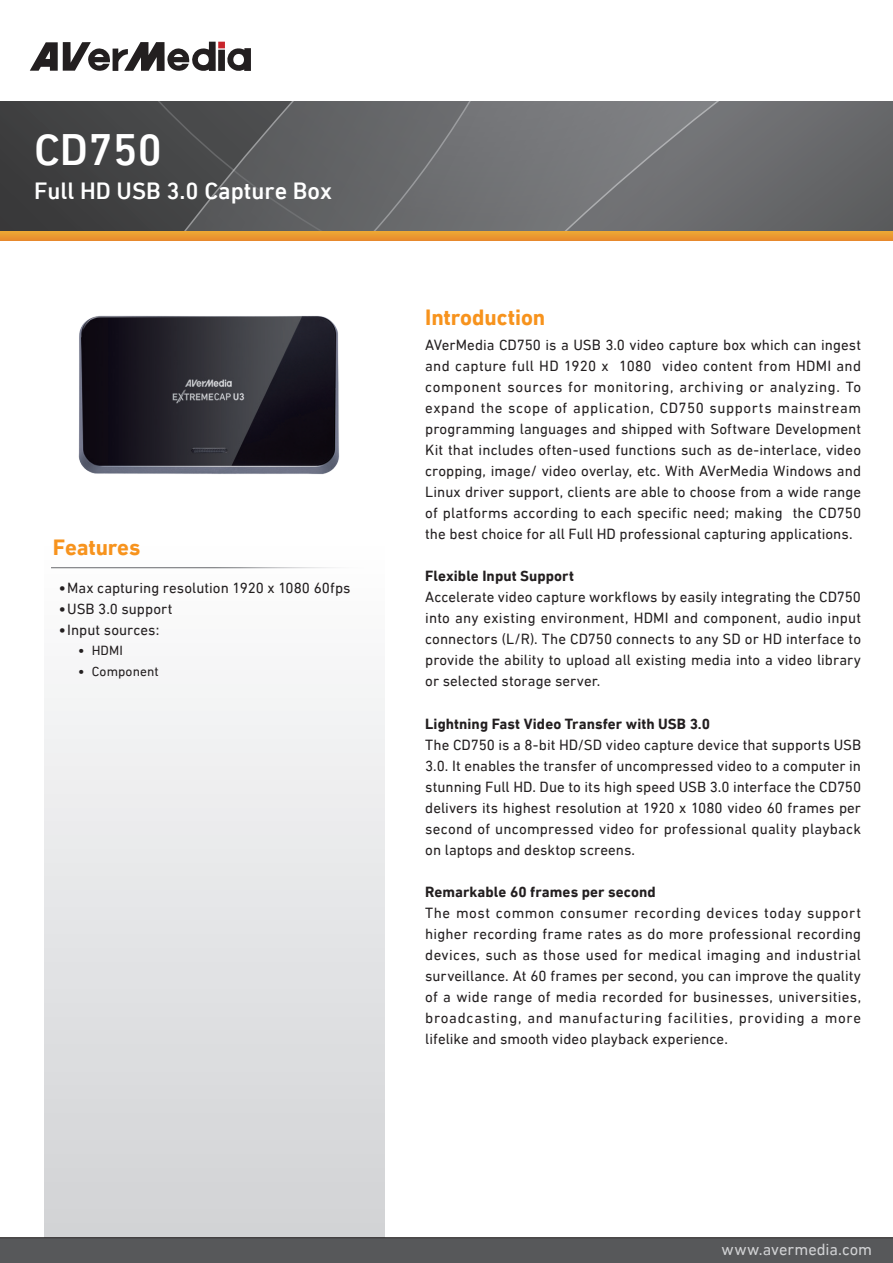
<style>
.page{position:relative;width:893px;height:1263px;background:#fff}
.page>*{position:absolute;margin:0;border:0;box-sizing:border-box;transform-origin:0 0}
.Model_Name{font:500 45px "DIN Next LT Pro";color:#fff}
.Headline{font:500 24px "DIN Next LT Pro";color:#fff}
._01{font:700 22.5px "DIN Next LT Pro";letter-spacing:-.005em;color:#f7931d}
.t1{font:16.5px "DIN Next LT Pro";color:#d1d2d4}
.body_text{font:15px/21px "DIN Next LT Pro";letter-spacing:.005em;color:#231f20;text-align:justify}
._02{font:700 15px "DIN Next LT Pro";letter-spacing:.005em;color:#231f20}
.t2{font:13.5px "DIN Next LT Pro";letter-spacing:.01em;color:#231f20}
.s1{font-weight:700}
</style>
<div class="page">
<div style="left:45px;top:334px;width:340px;height:929px;background:linear-gradient(to bottom,#fff,#d1d2d5)"></div>
<svg style="left:0;top:1237px;width:893px;height:26px;background:#565658"></svg>
<svg style="left:30px;top:42px;width:221px;height:29px"></svg>
<div style="left:218px;top:50px;width:7px;height:21px;background:#231f20"></div>
<div style="left:0;top:217px;width:893px;height:23px;background:linear-gradient(to right,#eb9e32,#eb9e32)"></div>
<div style="left:0;top:101px;width:156px;height:129px;background:#3f4041"></div>
<svg style="left:156px;top:101px;width:362px;height:129px;background:#5f6062"></svg>
<svg style="left:518px;top:101px;width:375px;height:129px;background:#6f7072"></svg>
<hr style="left:51px;top:567px;width:326px;height:1px;background:#fff">
<img style="left:64px;top:315px;width:286px;height:170px">
<p class="Model_Name" style="left:34px;top:124px;width:130px">CD750</p>
<p class="Headline" style="left:34px;top:177px;width:299px">Full HD USB 3.0 Capture Box</p>
<p class="_01" style="left:53px;top:534px;width:89px">Features</p>
<p class="body_text" style="left:59px;top:577px;width:293px"><span class="s1">•</span>Max capturing resolution 1920 x 1080 60fps</p>
<p class="body_text" style="left:59px;top:598px;width:115px"><span class="s1">•</span>USB 3.0 support</p>
<p class="body_text" style="left:59px;top:619px;width:102px"><span class="s1">•</span>Input sources:</p>
<p class="t2" style="left:78px;top:642px;width:46px"><span class="s1">•</span> HDMI</p>
<p class="t2" style="left:78px;top:663px;width:82px"><span class="s1">•</span> Component</p>
<p class="_01" style="left:425px;top:304px;width:122px">Introduction</p>
<p class="body_text" style="left:425px;top:334px;width:437px">AVerMedia CD750 is a USB 3.0 video capture box which can ingest and capture full HD 1920 x 1080 video content from HDMI and component sources for monitoring, archiving or analyzing. To expand the scope of application, CD750 supports mainstream programming languages and shipped with Software Development Kit that includes often-used functions such as de-interlace, video cropping, image/ video overlay, etc. With AVerMedia Windows and Linux driver support, clients are able to choose from a wide range of platforms according to each specific need; making the CD750 the best choice for all Full HD professional capturing applications.</p>
<p class="_02" style="left:425px;top:567px;width:150px">Flexible Input Support</p>
<p class="body_text" style="left:425px;top:586px;width:437px">Accelerate video capture workflows by easily integrating the CD750 into any existing environment, HDMI and component, audio input connectors (L/R). The CD750 connects to any SD or HD interface to provide the ability to upload all existing media into a video library or selected storage server.</p>
<p class="_02" style="left:425px;top:715px;width:286px">Lightning Fast Video Transfer with USB 3.0</p>
<p class="body_text" style="left:425px;top:734px;width:437px">The CD750 is a 8-bit HD/SD video capture device that supports USB 3.0. It enables the transfer of uncompressed video to a computer in stunning Full HD. Due to its high speed USB 3.0 interface the CD750 delivers its highest resolution at 1920 x 1080 video 60 frames per second of uncompressed video for professional quality playback on laptops and desktop screens.</p>
<p class="_02" style="left:425px;top:883px;width:232px">Remarkable 60 frames per second</p>
<p class="body_text" style="left:425px;top:902px;width:437px">The most common consumer recording devices today support higher recording frame rates as do more professional recording devices, such as those used for medical imaging and industrial surveillance. At 60 frames per second, you can improve the quality of a wide range of media recorded for businesses, universities, broadcasting, and manufacturing facilities, providing a more lifelike and smooth video playback experience.  </p>
<p class="t1" style="left:722px;top:1239px;width:152px">www.avermedia.com</p>
</div>
